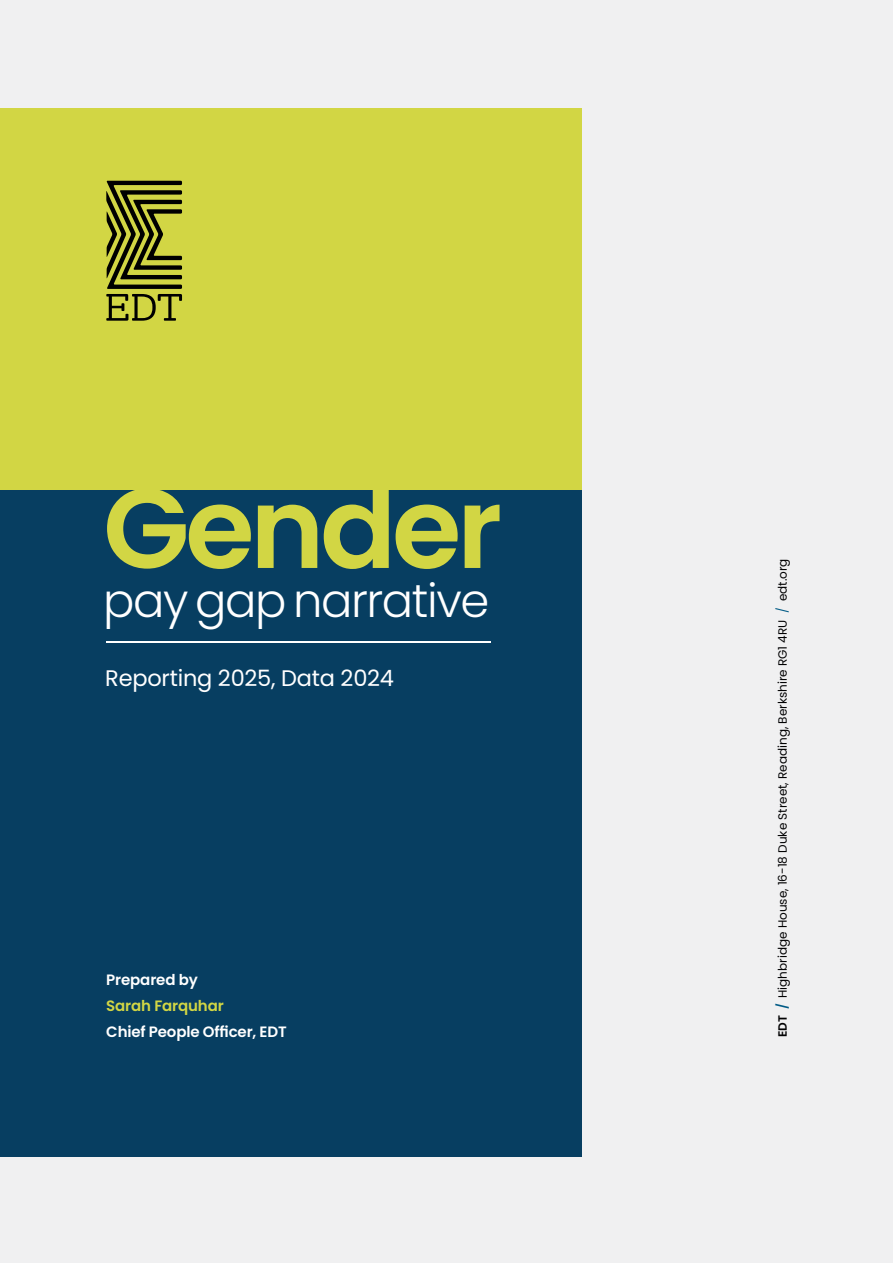
<style>
.page{position:relative;width:893px;height:1263px;background:#f0f0f1}
.page>*{position:absolute;margin:0;border:0;box-sizing:border-box;transform-origin:0 0}
.t1{font:600 112.65px "Poppins";letter-spacing:-.04em;color:#d2d644}
.t2{font:300 46.5px "Poppins";letter-spacing:-.03em;color:#fff}
.t3{font:22.5px "Poppins";letter-spacing:-.01em;color:#fff}
.t4{font:600 15px "Poppins";letter-spacing:-.01em;color:#fff}
.t5{font:600 15px "Poppins";letter-spacing:-.01em;color:#d2d644}
.t6{font:12px "Poppins";color:#020203}
.s1{font-weight:600}
.s2{font-weight:600;color:#005a85}
.s3{color:#005a85}
</style>
<div class="page">
<div style="left:0;top:108px;width:582px;height:382px;background:#d2d644"></div>
<div style="left:0;top:490px;width:582px;height:667px;background:#073e61"></div>
<hr style="left:106px;top:641px;width:385px;height:2px;background:#fff">
<svg style="left:106px;top:181px;width:76px;height:140px"></svg>
<h1 class="t1" style="left:103px;top:463px;width:401px">Gender</h1>
<h2 class="t2" style="left:103px;top:573px;width:388px">pay gap narrative</h2>
<h3 class="t3" style="left:105px;top:665px;width:290px">Reporting 2025, Data 2024</h3>
<p class="t4" style="left:106px;top:971px;width:93px">Prepared by</p>
<p class="t5" style="left:106px;top:997px;width:119px">Sarah Farquhar</p>
<p class="t4" style="left:106px;top:1023px;width:182px">Chief People Officer, EDT</p>
<p class="t6" style="left:775px;top:1037px;width:480px;rotate:-90deg"><span class="s1">EDT</span> <span class="s2">/</span> Highbridge House, 16-18 Duke Street, Reading, Berkshire RG1 4RU <span class="s3">/</span> edt.org</p>
</div>
